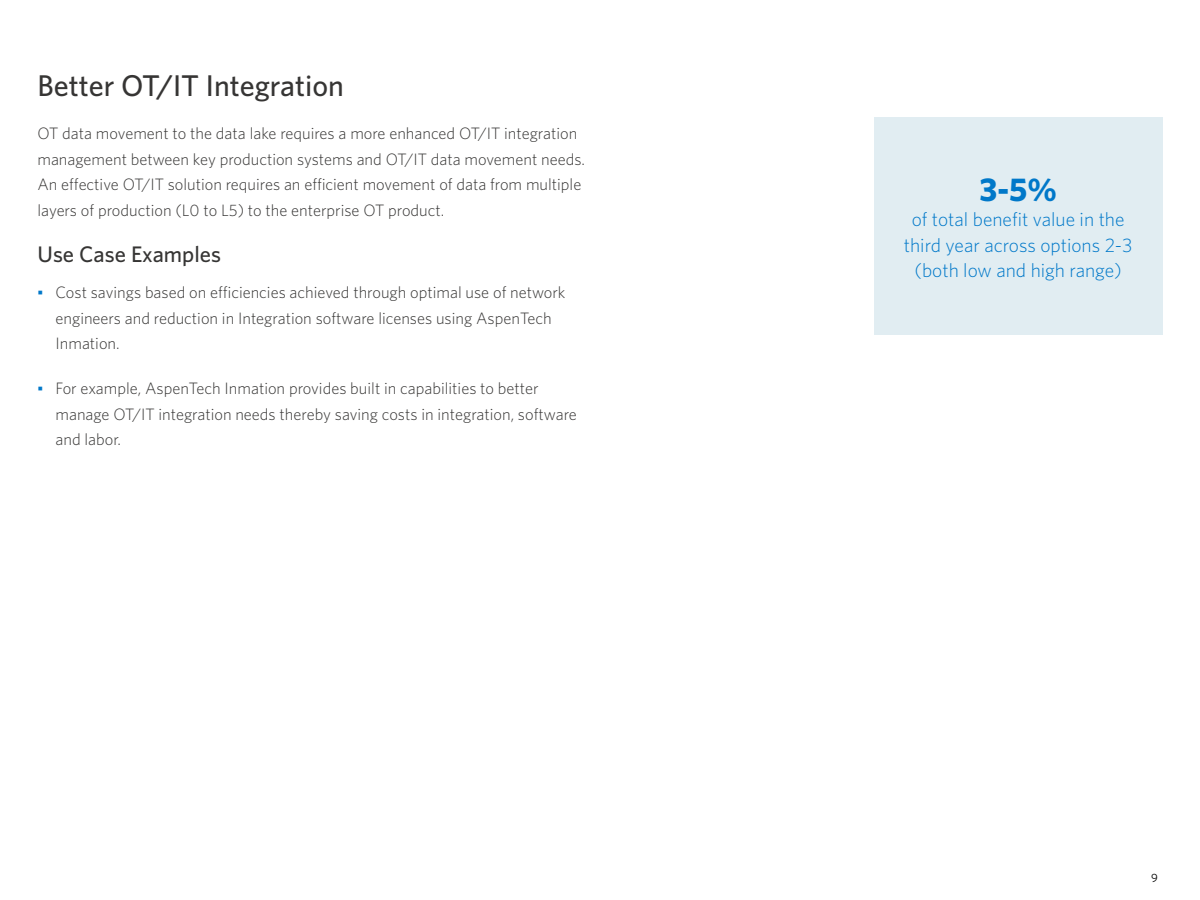
<style>
.page{position:relative;width:1200px;height:900px;background:#fff}
.page>*{position:absolute;margin:0;border:0;box-sizing:border-box;transform-origin:0 0}
.t1{font:700 33px "Whitney";color:#0078c9}
.t2{font:500 30px "Whitney";color:#363534}
.t3{font:500 22.5px "Whitney";color:#363534}
.t4{font:300 19.5px/25.5px "Whitney";color:#0078c9;text-align:center}
.t5{font:300 16.5px/25.5px "Whitney";color:#363534}
.t6{font:12px "Whitney";color:#000}
.s1{font-family:"Arial";font-weight:400;color:#0078c9}
</style>
<div class="page">
<div style="left:874px;top:117px;width:288px;height:217px;background:#e1edf2"></div>
<h2 class="t2" style="left:38px;top:67px;width:308px">Better OT/IT Integration</h2>
<p class="t5" style="left:38px;top:120px;width:549px">OT data movement to the data lake requires a more enhanced OT/IT integration management between key production systems and OT/IT data movement needs.<br>An effective OT/IT solution requires an efficient movement of data from multiple layers of production (L0 to L5) to the enterprise OT product.</p>
<h3 class="t3" style="left:38px;top:241px;width:185px">Use Case Examples</h3>
<p class="t5" style="left:56px;top:279px;width:511px;text-indent:-18px"><span class="s1">▪</span> Cost savings based on efficiencies achieved through optimal use of network engineers and reduction in Integration software licenses using AspenTech<br>Inmation.</p>
<p class="t5" style="left:56px;top:375px;width:523px;text-indent:-18px"><span class="s1">▪</span> For example, AspenTech Inmation provides built in capabilities to better manage OT/IT integration needs thereby saving costs in integration, software and labor.</p>
<h1 class="t1" style="left:979px;top:167px;width:79px">3-5%</h1>
<p class="t4" style="left:904px;top:206px;width:230px">of total benefit value in the third year across options 2-3 (both low and high range)</p>
<p class="t6" style="left:1151px;top:871px;width:8px">9</p>
</div>
